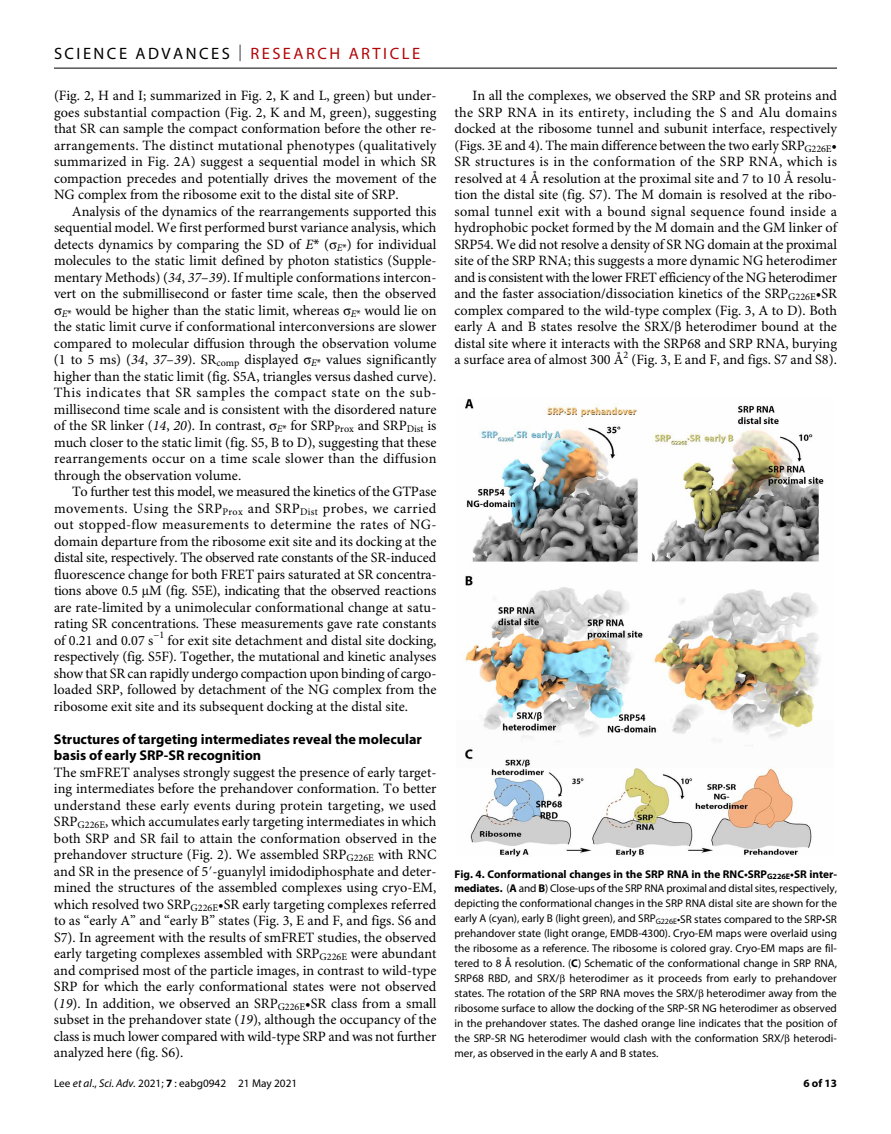
<style>
.page{position:relative;width:891px;height:1134px;background:#fff}
.page>*{position:absolute;margin:0;border:0;box-sizing:border-box;transform-origin:0 0}
.t1{font:16.5px "Myriad Pro";letter-spacing:.15em;color:#000}
.t2{font:14.25px/16.5px "Minion Pro";color:#000;text-align:justify}
.t3{font:700 14.25px/16.5px "Myriad Pro";color:#000}
.t4{font:11.25px/15px "Myriad Pro";color:#000;text-align:justify}
.t5{font:700 11.25px "Myriad Pro";color:#000}
.s1{font-weight:300}
.s2{color:#b10508}
.s3{font-style:italic}
.s4{font-family:"Myriad Pro"}
.s5{font-weight:700}
</style>
<div class="page">
<hr style="left:54px;top:68px;width:783px;height:1px;background:#000">
<img style="left:463px;top:399px;width:361px;height:457px">
<p class="t1" style="left:54px;top:40px;width:368px">SCIENCE ADVANCES <span class="s1">|</span> <span class="s2">RESEARCH ARTICLE</span></p>
<p class="t2" style="left:54px;top:89px;width:384px">(Fig. 2, H and I; summarized in Fig. 2, K and L, green) but under&shy;goes substantial compaction (Fig. 2, K and M, green), suggesting that SR can sample the compact conformation before the other re&shy;arrangements. The distinct mutational phenotypes (qualitatively summarized in Fig. 2A) suggest a sequential model in which SR compaction precedes and potentially drives the movement of the NG complex from the ribosome exit to the distal site of SRP.</p>
<p class="t2" style="left:54px;top:204px;width:384px;text-indent:18px">Analysis of the dynamics of the rearrangements supported this sequential model. We first performed burst variance analysis, which detects dynamics by comparing the SD of <span class="s3">E</span><span class="s4">*</span> (▲<sub>E</sub><sub>*</sub>) for individual molecules to the static limit defined by photon statistics (Supple&shy;mentary Methods) (<span class="s3">34</span>, <span class="s3">37</span>–<span class="s3">39</span>). If multiple conformations intercon&shy;vert on the submillisecond or faster time scale, then the observed</p>
<p class="t2" style="left:54px;top:303px;width:384px">▲<sub>E</sub><sub>*</sub> would be higher than the static limit, whereas ▲<sub>E</sub><sub>*</sub> would lie on the static limit curve if conformational interconversions are slower compared to molecular diffusion through the observation volume (1 to 5 ms) (<span class="s3">34</span>, <span class="s3">37</span>–<span class="s3">39</span>). SR<sub>comp</sub> displayed ▲<sub>E</sub><sub>*</sub> values significantly higher than the static limit (fig. S5A, triangles versus dashed curve).<br>This indicates that SR samples the compact state on the sub&shy;millisecond time scale and is consistent with the disordered nature of the SR linker (<span class="s3">14</span>, <span class="s3">20</span>). In contrast, ▲<sub>E</sub><sub>*</sub> for SRP<sub>Prox</sub> and SRP<sub>Dist</sub> is much closer to the static limit (fig. S5, B to D), suggesting that these rearrangements occur on a time scale slower than the diffusion through the observation volume.</p>
<p class="t2" style="left:54px;top:485px;width:384px;text-indent:18px">To further test this model, we measured the kinetics of the GTPase movements. Using the SRP<sub>Prox</sub> and SRP<sub>Dist</sub> probes, we carried out stopped-flow measurements to determine the rates of NG&shy;domain departure from the ribosome exit site and its docking at the distal site, respectively. The observed rate constants of the SR-induced fluorescence change for both FRET pairs saturated at SR concentra&shy;tions above 0.5 M (fig. S5E), indicating that the observed reactions are rate-limited by a unimolecular conformational change at satu&shy;rating SR concentrations. These measurements gave rate constants of 0.21 and 0.07 s<sup>−1</sup> for exit site detachment and distal site docking, respectively (fig. S5F). Together, the mutational and kinetic analyses show that SR can rapidly undergo compaction upon binding of cargo&shy;loaded SRP, followed by detachment of the NG complex from the ribosome exit site and its subsequent docking at the distal site.</p>
<p class="t3" style="left:54px;top:729px;width:370px">Structures of targeting intermediates reveal the molecular basis of early SRP-SR recognition</p>
<p class="t2" style="left:54px;top:765px;width:384px">The smFRET analyses strongly suggest the presence of early target&shy;ing intermediates before the prehandover conformation. To better understand these early events during protein targeting, we used SRP<sub>G226E</sub>, which accumulates early targeting intermediates in which both SRP and SR fail to attain the conformation observed in the prehandover structure (Fig. 2). We assembled SRP<sub>G226E</sub> with RNC and SR in the presence of 5′-guanylyl imidodiphosphate and deter&shy;mined the structures of the assembled complexes using cryo-EM, which resolved two SRP<sub>G226E</sub>•SR early targeting complexes referred to as “early A” and “early B” states (Fig. 3, E and F, and figs. S6 and S7). In agreement with the results of smFRET studies, the observed early targeting complexes assembled with SRP<sub>G226E</sub> were abundant and comprised most of the particle images, in contrast to wild-type SRP for which the early conformational states were not observed (<span class="s3">19</span>). In addition, we observed an SRP<sub>G226E</sub>•SR class from a small subset in the prehandover state (<span class="s3">19</span>), although the occupancy of the class is much lower compared with wild-type SRP and was not further analyzed here (fig. S6).</p>
<p class="t4" style="left:54px;top:1076px;width:245px">Lee <span class="s3">et al</span>., <span class="s3">Sci. Adv.</span> 2021; <span class="s5">7</span> : eabg0942 21 May 2021</p>
<p class="t2" style="left:454px;top:89px;width:384px;text-indent:18px">In all the complexes, we observed the SRP and SR proteins and the SRP RNA in its entirety, including the S and Alu domains docked at the ribosome tunnel and subunit interface, respectively (Figs. 3E and 4). The main difference between the two early SRP<sub>G226E</sub>• SR structures is in the conformation of the SRP RNA, which is resolved at 4 Å resolution at the proximal site and 7 to 10 Å resolu&shy;tion the distal site (fig. S7). The M domain is resolved at the ribo&shy;somal tunnel exit with a bound signal sequence found inside a hydrophobic pocket formed by the M domain and the GM linker of SRP54. We did not resolve a density of SR NG domain at the proximal site of the SRP RNA; this suggests a more dynamic NG heterodimer and is consistent with the lower FRET efficiency of the NG heterodimer and the faster association/dissociation kinetics of the SRP<sub>G226E</sub>•SR complex compared to the wild-type complex (Fig. 3, A to D). Both early A and B states resolve the SRX/ heterodimer bound at the distal site where it interacts with the SRP68 and SRP RNA, burying a surface area of almost 300 Å<sup>2</sup> (Fig. 3, E and F, and figs. S7 and S8).</p>
<p class="t4" style="left:454px;top:866px;width:384px"><span class="s5">Fig. 4. Conformational changes in the SRP RNA in the RNC•SRP</span><sub>G226E</sub><span class="s5">•SR inter&shy;mediates.</span> (<span class="s5">A</span> and <span class="s5">B</span>) Close-ups of the SRP RNA proximal and distal sites, respectively, depicting the conformational changes in the SRP RNA distal site are shown for the early A (cyan), early B (light green), and SRP<sub>G226E</sub>•SR states compared to the SRP•SR prehandover state (light orange, EMDB-4300). Cryo-EM maps were overlaid using the ribosome as a reference. The ribosome is colored gray. Cryo-EM maps are fil&shy;tered to 8 Å resolution. (<span class="s5">C</span>) Schematic of the conformational change in SRP RNA, SRP68 RBD, and SRX/ heterodimer as it proceeds from early to prehandover states. The rotation of the SRP RNA moves the SRX/ heterodimer away from the ribosome surface to allow the docking of the SRP-SR NG heterodimer as observed in the prehandover states. The dashed orange line indicates that the position of the SRP-SR NG heterodimer would clash with the conformation SRX/ heterodi&shy;mer, as observed in the early A and B states.</p>
<p class="t5" style="left:803px;top:1074px;width:35px">6 of 13</p>
</div>
